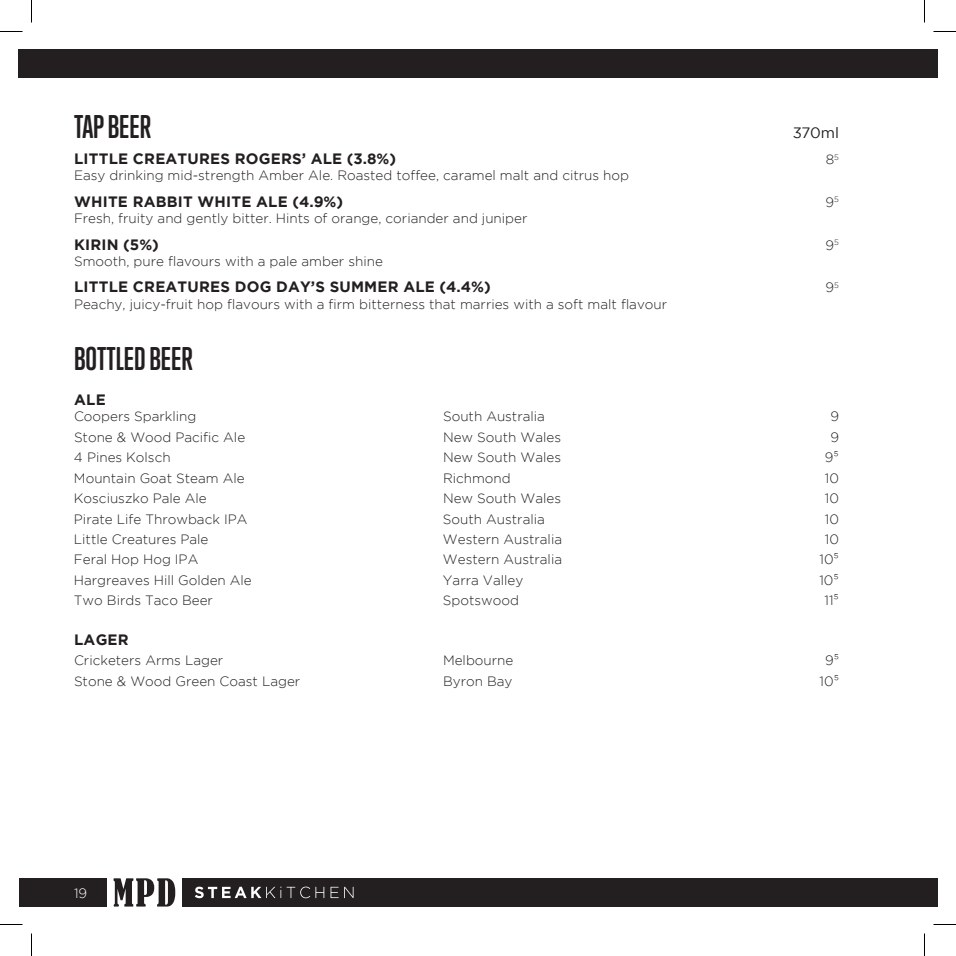
<style>
.page{position:relative;width:956px;height:956px;background:#fff}
.page>*{position:absolute;margin:0;border:0;box-sizing:border-box;transform-origin:0 0}
.t1{font:700 30px "Trump Soft Pro";color:#231f20}
.t2{font:700 15px "Gotham";letter-spacing:.015em;color:#231f20}
.t3{font:15px "Gotham";letter-spacing:-.01em;color:#231f20}
.t4{font:300 13.5px "Gotham";color:#231f20}
.t5{font:300 13.5px "Gotham";color:#fff}
</style>
<div class="page">
<div style="left:182px;top:878px;width:755px;height:28px;background:#231f20"></div>
<div style="left:19px;top:878px;width:87px;height:28px;background:#231f20"></div>
<svg style="left:195px;top:887px;width:86px;height:11px"></svg>
<svg style="left:287px;top:887px;width:37px;height:11px"></svg>
<svg style="left:331px;top:887px;width:23px;height:11px"></svg>
<div style="left:19px;top:49px;width:918px;height:28px;background:#231f20"></div>
<svg style="left:114px;top:878px;width:61px;height:28px"></svg>
<svg style="left:0;top:31px;width:22px;height:1px"></svg>
<svg style="left:933px;top:31px;width:23px;height:1px"></svg>
<svg style="left:0;top:924px;width:22px;height:1px"></svg>
<svg style="left:933px;top:924px;width:23px;height:1px"></svg>
<svg style="left:31px;top:0;width:1px;height:23px"></svg>
<svg style="left:31px;top:933px;width:1px;height:23px"></svg>
<svg style="left:924px;top:0;width:1px;height:23px"></svg>
<svg style="left:924px;top:933px;width:1px;height:23px"></svg>
<h1 class="t1" style="left:74px;top:108px;width:79px">TAP BEER</h1>
<p class="t3" style="left:793px;top:123px;width:48px">370ml</p>
<p class="t2" style="left:74px;top:149px;width:324px">LITTLE CREATURES ROGERS’ ALE (3.8%)</p>
<p class="t4" style="left:826px;top:151px;width:15px">8<sup>5</sup></p>
<p class="t4" style="left:74px;top:167px;width:557px">Easy drinking mid-strength Amber Ale. Roasted toffee, caramel malt and citrus hop</p>
<p class="t2" style="left:74px;top:192px;width:271px">WHITE RABBIT WHITE ALE (4.9%)</p>
<p class="t4" style="left:826px;top:194px;width:15px">9<sup>5</sup></p>
<p class="t4" style="left:74px;top:210px;width:455px">Fresh, fruity and gently bitter. Hints of orange, coriander and juniper</p>
<p class="t2" style="left:74px;top:234px;width:86px">KIRIN (5%)</p>
<p class="t4" style="left:826px;top:236px;width:15px">9<sup>5</sup></p>
<p class="t4" style="left:74px;top:253px;width:310px">Smooth, pure flavours with a pale amber shine</p>
<p class="t2" style="left:74px;top:277px;width:418px">LITTLE CREATURES DOG DAY’S SUMMER ALE (4.4%)</p>
<p class="t4" style="left:826px;top:279px;width:15px">9<sup>5</sup></p>
<p class="t4" style="left:74px;top:295px;width:595px">Peachy, juicy-fruit hop flavours with a firm bitterness that marries with a soft malt flavour</p>
<h1 class="t1" style="left:74px;top:340px;width:120px">BOTTLED BEER</h1>
<p class="t2" style="left:74px;top:390px;width:33px">ALE</p>
<p class="t4" style="left:74px;top:408px;width:124px">Coopers Sparkling</p>
<p class="t4" style="left:443px;top:408px;width:103px">South Australia</p>
<p class="t4" style="left:830px;top:408px;width:10px">9</p>
<p class="t4" style="left:74px;top:428px;width:173px">Stone &amp; Wood Pacific Ale</p>
<p class="t4" style="left:443px;top:428px;width:120px">New South Wales</p>
<p class="t4" style="left:830px;top:428px;width:10px">9</p>
<p class="t4" style="left:74px;top:449px;width:98px">4 Pines Kolsch</p>
<p class="t4" style="left:443px;top:449px;width:120px">New South Wales</p>
<p class="t4" style="left:825px;top:449px;width:16px">9⁵</p>
<p class="t4" style="left:74px;top:469px;width:172px">Mountain Goat Steam Ale</p>
<p class="t4" style="left:443px;top:469px;width:69px">Richmond</p>
<p class="t4" style="left:825px;top:469px;width:16px">10</p>
<p class="t4" style="left:74px;top:490px;width:134px">Kosciuszko Pale Ale</p>
<p class="t4" style="left:443px;top:490px;width:120px">New South Wales</p>
<p class="t4" style="left:825px;top:490px;width:16px">10</p>
<p class="t4" style="left:74px;top:510px;width:175px">Pirate Life Throwback IPA</p>
<p class="t4" style="left:443px;top:510px;width:103px">South Australia</p>
<p class="t4" style="left:825px;top:510px;width:16px">10</p>
<p class="t4" style="left:74px;top:531px;width:136px">Little Creatures Pale</p>
<p class="t4" style="left:443px;top:531px;width:121px">Western Australia</p>
<p class="t4" style="left:825px;top:531px;width:16px">10</p>
<p class="t4" style="left:74px;top:551px;width:126px">Feral Hop Hog IPA</p>
<p class="t4" style="left:443px;top:551px;width:121px">Western Australia</p>
<p class="t4" style="left:819px;top:551px;width:21px">10⁵</p>
<p class="t4" style="left:74px;top:572px;width:179px">Hargreaves Hill Golden Ale</p>
<p class="t4" style="left:443px;top:572px;width:82px">Yarra Valley</p>
<p class="t4" style="left:819px;top:572px;width:21px">10⁵</p>
<p class="t4" style="left:74px;top:592px;width:141px">Two Birds Taco Beer</p>
<p class="t4" style="left:443px;top:592px;width:78px">Spotswood</p>
<p class="t4" style="left:824px;top:592px;width:16px">11⁵</p>
<p class="t2" style="left:74px;top:629px;width:56px">LAGER</p>
<p class="t4" style="left:74px;top:652px;width:151px">Cricketers Arms Lager</p>
<p class="t4" style="left:443px;top:652px;width:72px">Melbourne</p>
<p class="t4" style="left:825px;top:652px;width:16px">9⁵</p>
<p class="t4" style="left:74px;top:672px;width:228px">Stone &amp; Wood Green Coast Lager</p>
<p class="t4" style="left:443px;top:672px;width:71px">Byron Bay</p>
<p class="t4" style="left:819px;top:672px;width:21px">10⁵</p>
<p class="t5" style="left:74px;top:884px;width:15px">19</p>
</div>
